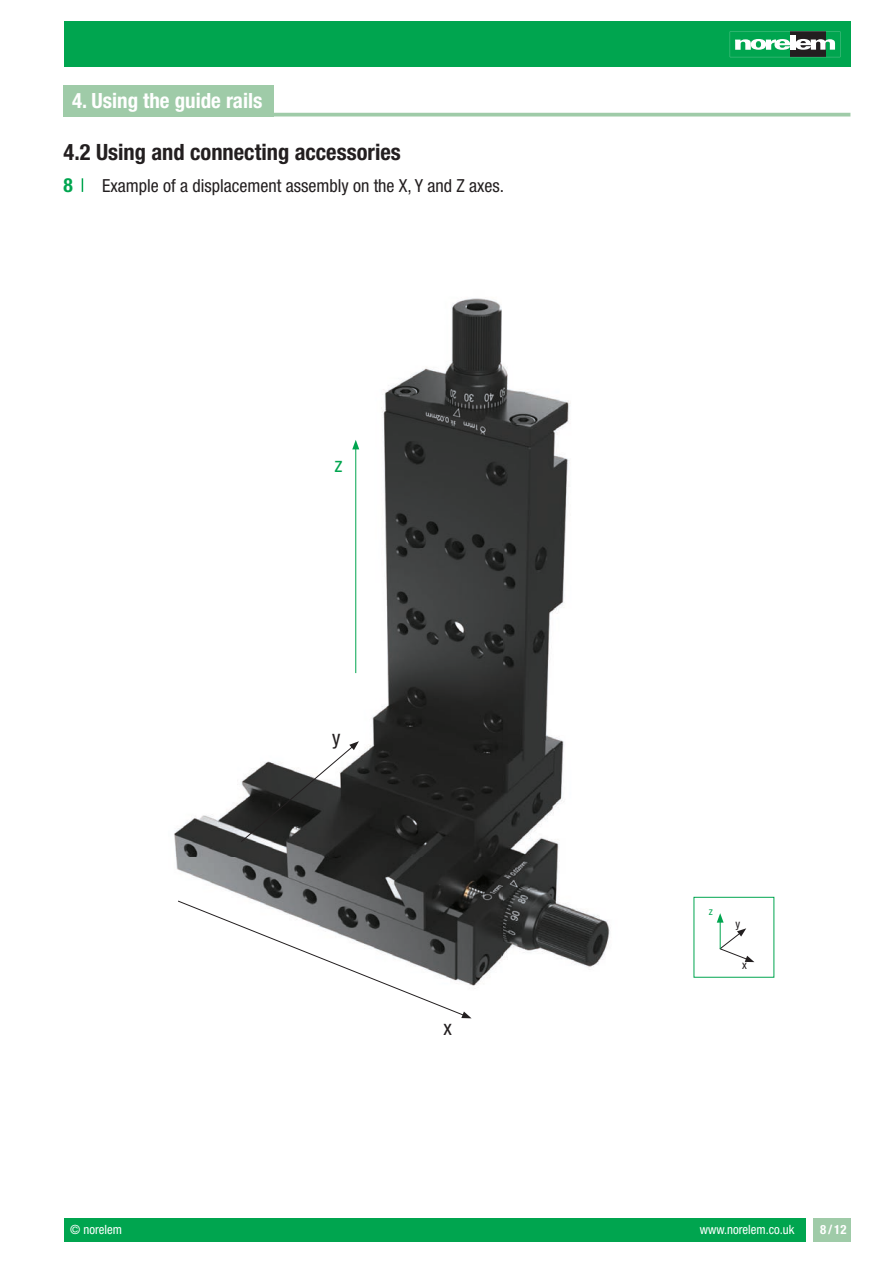
<style>
.page{position:relative;width:893px;height:1263px;background:#fff}
.page>*{position:absolute;margin:0;border:0;box-sizing:border-box;transform-origin:0 0}
.t1{font:700 condensed 22.5px "Helvetica Neue LT Std";color:#231f20}
.t2{font:700 condensed 21px "Helvetica Neue LT Std";color:#fff}
.t3{font:condensed 20.85px "Helvetica Neue LTW1 G";color:#231f20}
.t4{font:condensed 20.85px "Helvetica Neue LTW1 G";color:#00a54f}
.t5{font:700 condensed 19.5px "Helvetica Neue LT Std";color:#00a54f}
.t6{font:condensed 18px "Helvetica Neue LT Std";color:#231f20}
.t7{font:condensed 12.75px "Helvetica Neue LT Std";color:#fff}
.t8{font:700 condensed 12.75px "Helvetica Neue LT Std";color:#fff}
.t9{font:condensed 11.7px "Helvetica Neue LTW1 G";color:#231f20}
.t10{font:condensed 10.5px "Helvetica Neue LTW1 G";color:#00a54f}
</style>
<div class="page">
<div style="left:64px;top:21px;width:786px;height:46px;background:#00a54f"></div>
<svg style="left:730px;top:32px;width:110px;height:25px"></svg>
<div style="left:64px;top:1218px;width:741px;height:23px;background:#00a54f"></div>
<div style="left:813px;top:1218px;width:37px;height:23px;background:#9fcba8"></div>
<div style="left:64px;top:1220px;width:741px;height:22px;background:#00a54f"></div>
<img style="left:174px;top:298px;width:436px;height:721px">
<svg style="left:82px;top:178px;width:1px;height:14px"></svg>
<div style="left:64px;top:85px;width:210px;height:32px;background:#9fcba8"></div>
<svg style="left:274px;top:113px;width:576px;height:4px;background:#aad1b2"></svg>
<svg style="left:177px;top:900px;width:295px;height:118px"></svg>
<svg style="left:240px;top:741px;width:119px;height:102px"></svg>
<hr style="left:355px;top:447px;width:1px;height:226px;background:#00a54f">
<svg style="left:352px;top:440px;width:7px;height:9px"></svg>
<svg style="left:717px;top:913px;width:37px;height:49px"></svg>
<p class="t2" style="left:72px;top:88px;width:192px">4. Using the guide rails</p>
<p class="t1" style="left:64px;top:139px;width:339px">4.2 Using and connecting accessories</p>
<p class="t5" style="left:64px;top:173px;width:11px">8</p>
<p class="t6" style="left:102px;top:175px;width:403px">Example of a displacement assembly on the X, Y and Z axes.</p>
<p class="t4" style="left:334px;top:452px;width:10px">z</p>
<p class="t3" style="left:332px;top:725px;width:10px">y</p>
<p class="t3" style="left:443px;top:1016px;width:10px">x</p>
<p class="t10" style="left:709px;top:905px;width:6px">z</p>
<p class="t9" style="left:735px;top:917px;width:6px">y</p>
<p class="t9" style="left:742px;top:958px;width:6px">x</p>
<p class="t7" style="left:719px;top:1222px;width:77px">www.norelem.fr</p>
<p class="t8" style="left:820px;top:1222px;width:28px">8/12</p>
<p class="t7" style="left:70px;top:1222px;width:53px">© norelem</p>
<p class="t7" style="left:700px;top:1222px;width:96px">www.norelem.co.uk</p>
</div>
